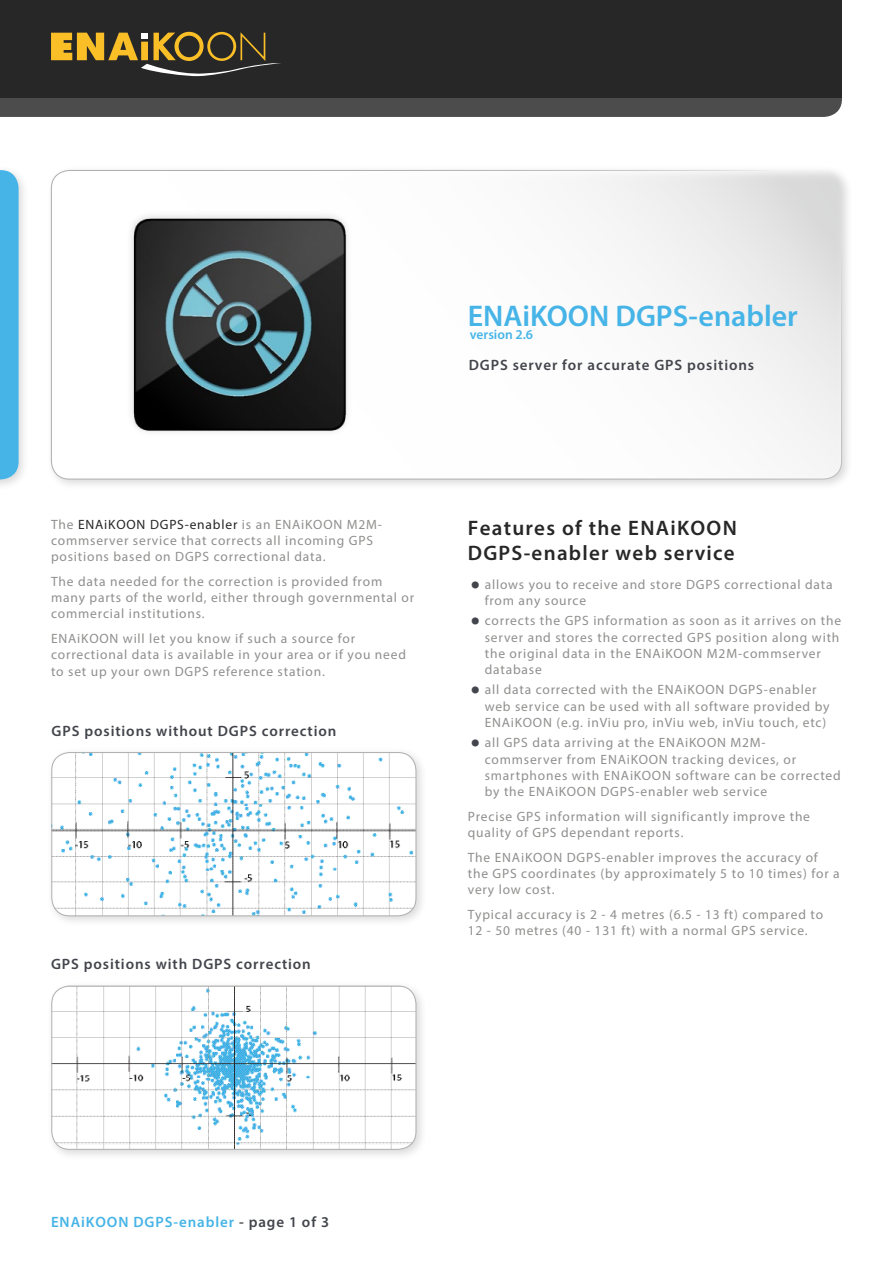
<style>
.page{position:relative;width:893px;height:1263px;background:#fff}
.page>*{position:absolute;margin:0;border:0;box-sizing:border-box;transform-origin:0 0}
.t1{font:600 30px "Myriad Pro";color:#46b4e7}
.t2{font:600 21px/25.2px "Myriad Pro";letter-spacing:.06em;color:#282727}
.t3{font:600 15px "Myriad Pro";letter-spacing:.06em;color:#43454c}
.t4{font:600 15px "Myriad Pro";letter-spacing:.06em;color:#46b4e7}
.t5{font:13.5px/16.2px "Myriad Pro";letter-spacing:.06em;color:#908f8e}
.t6{font:600 13.5px "Myriad Pro";color:#46b4e7}
.s1{color:#282727}
.s2{font-weight:700;font-size:27px;color:#43454c}
.s3{color:#43454c}
</style>
<div class="page">
<div style="left:45px;top:164px;width:808px;height:327px;background:#000;opacity:.15"></div>
<svg style="left:51px;top:170px;width:791px;height:309px"></svg>
<div style="left:0;top:0;width:842px;height:98px;background:#282727"></div>
<div style="left:0;top:164px;width:30px;height:327px;background:#000;opacity:.15"></div>
<svg style="left:0;top:170px;width:19px;height:309px;background:#4cb6e7"></svg>
<svg style="left:0;top:32px;width:842px;height:85px"></svg>
<div style="left:46px;top:746px;width:381px;height:181px;background:#000;opacity:.15"></div>
<img style="left:52px;top:752px;width:364px;height:164px">
<div style="left:51px;top:752px;width:365px;height:164px;border:1px solid #afaead;border-radius:18px"></div>
<div style="left:46px;top:980px;width:381px;height:181px;background:#000;opacity:.15"></div>
<img style="left:52px;top:986px;width:364px;height:158px">
<img style="left:57px;top:1144px;width:354px;height:5px">
<div style="left:51px;top:986px;width:365px;height:164px;border:1px solid #afaead;border-radius:18px"></div>
<div style="left:125px;top:210px;width:228px;height:229px;background:#fbfbfb"></div>
<img style="left:132px;top:216px;width:215px;height:216px">
<h1 class="t1" style="left:468px;top:297px;width:332px">ENAiKOON DGPS-enabler</h1>
<p class="t6" style="left:470px;top:326px;width:65px">version 2.6</p>
<p class="t3" style="left:469px;top:355px;width:287px">DGPS server for accurate GPS positions</p>
<p class="t5" style="left:51px;top:516px;width:333px">The <span class="s1">ENAiKOON DGPS-enabler</span> is an ENAiKOON M2M&shy;commserver service that corrects all incoming GPS positions based on DGPS correctional data.</p>
<p class="t5" style="left:51px;top:573px;width:365px">The data needed for the correction is provided from many parts of the world, either through governmental or commercial institutions.</p>
<p class="t5" style="left:51px;top:630px;width:356px">ENAiKOON will let you know if such a source for correctional data is available in your area or if you need to set up your own DGPS reference station.</p>
<p class="t3" style="left:52px;top:721px;width:286px">GPS positions without DGPS correction</p>
<p class="t3" style="left:51px;top:954px;width:261px">GPS positions with DGPS correction</p>
<h2 class="t2" style="left:468px;top:514px;width:271px">Features of the ENAiKOON<br>DGPS-enabler web service</h2>
<p class="t5" style="left:485px;top:576px;width:349px;text-indent:-14px"><span class="s2">•</span> allows you to receive and store DGPS correctional data from any source</p>
<p class="t5" style="left:485px;top:612px;width:358px;text-indent:-14px"><span class="s2">•</span> corrects the GPS information as soon as it arrives on the server and stores the corrected GPS position along with the original data in the ENAiKOON M2M-commserver database</p>
<p class="t5" style="left:485px;top:682px;width:346px;text-indent:-14px"><span class="s2">•</span> all data corrected with the ENAiKOON DGPS-enabler web service can be used with all software provided by<br>ENAiKOON (e.g. inViu pro, inViu web, inViu touch, etc)</p>
<p class="t5" style="left:485px;top:734px;width:357px;text-indent:-14px"><span class="s2">•</span> all GPS data arriving at the ENAiKOON M2M&shy;commserver from ENAiKOON tracking devices, or smartphones with ENAiKOON software can be corrected by the ENAiKOON DGPS-enabler web service</p>
<p class="t5" style="left:468px;top:808px;width:344px">Precise GPS information will significantly improve the quality of GPS dependant reports.</p>
<p class="t5" style="left:468px;top:849px;width:373px">The ENAiKOON DGPS-enabler improves the accuracy of the GPS coordinates (by approximately 5 to 10 times) for a very low cost.</p>
<p class="t5" style="left:468px;top:906px;width:357px">Typical accuracy is 2 - 4 metres (6.5 - 13 ft) compared to<br>12 - 50 metres (40 - 131 ft) with a normal GPS service.</p>
<p class="t4" style="left:51px;top:1213px;width:280px">ENAiKOON DGPS-enabler <span class="s3">- page 1 of 3</span></p>
</div>
